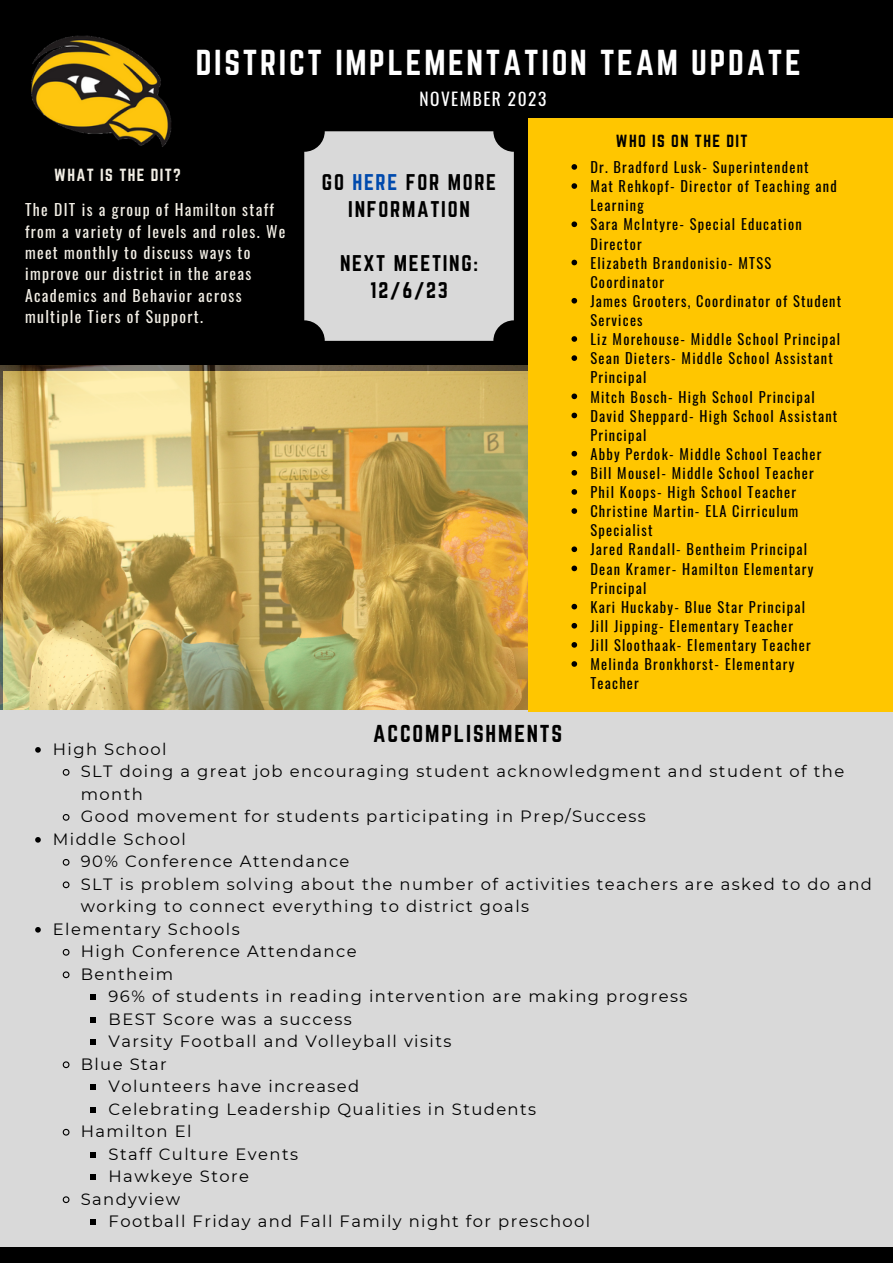
<style>
.page{position:relative;width:893px;height:1264px;background:#fff}
.page>*{position:absolute;margin:0;border:0;box-sizing:border-box;transform-origin:0 0}
.t1{font:31.5px "Norwester";letter-spacing:.085em;color:#fff}
.t2{font:21.45px "Norwester";letter-spacing:.085em;color:#000}
.t3{font:19.8px/27px "Norwester";letter-spacing:.085em;color:#000;text-align:center}
.t4{font:17.4px "Oswald";letter-spacing:.085em;color:#fff}
.t5{font:16.35px/22.5px "Montserrat";letter-spacing:.085em;color:#000}
.t6{font:15.75px/21.3px "Oswald";letter-spacing:.085em;color:#f2eee5}
.t7{font:15.45px "Norwester";letter-spacing:.085em;color:#f2eee5}
.t8{font:15.45px "Norwester";letter-spacing:.085em;color:#000}
.t9{font:14.4px/19px "Oswald";letter-spacing:.085em;color:#000}
.s1{color:#004aad}
</style>
<div class="page">
<div style="left:0;top:0;width:892px;height:1262px;background:#000"></div>
<img style="left:31px;top:35px;width:141px;height:112px">
<div style="left:304px;top:131px;width:210px;height:210px;background:#d9d9d9;border-radius:20px"></div>
<img style="left:0;top:365px;width:528px;height:345px">
<div style="left:0;top:710px;width:892px;height:536px;background:#d9d9d9"></div>
<div style="left:528px;top:119px;width:364px;height:593px;background:#ffc600"></div>
<svg style="left:571px;top:164px;width:6px;height:6px"></svg>
<svg style="left:571px;top:183px;width:6px;height:6px"></svg>
<svg style="left:571px;top:221px;width:6px;height:6px"></svg>
<svg style="left:571px;top:260px;width:6px;height:5px"></svg>
<svg style="left:571px;top:298px;width:6px;height:5px"></svg>
<svg style="left:571px;top:336px;width:6px;height:6px"></svg>
<svg style="left:571px;top:355px;width:6px;height:6px"></svg>
<svg style="left:571px;top:393px;width:6px;height:6px"></svg>
<svg style="left:571px;top:412px;width:6px;height:6px"></svg>
<svg style="left:571px;top:451px;width:6px;height:5px"></svg>
<svg style="left:571px;top:470px;width:6px;height:5px"></svg>
<svg style="left:571px;top:489px;width:6px;height:6px"></svg>
<svg style="left:571px;top:508px;width:6px;height:6px"></svg>
<svg style="left:571px;top:546px;width:6px;height:6px"></svg>
<svg style="left:571px;top:565px;width:6px;height:6px"></svg>
<svg style="left:571px;top:604px;width:6px;height:5px"></svg>
<svg style="left:571px;top:623px;width:6px;height:5px"></svg>
<svg style="left:571px;top:642px;width:6px;height:5px"></svg>
<svg style="left:571px;top:661px;width:6px;height:5px"></svg>
<svg style="left:35px;top:747px;width:6px;height:5px"></svg>
<svg style="left:62px;top:769px;width:8px;height:7px"></svg>
<svg style="left:62px;top:814px;width:8px;height:7px"></svg>
<svg style="left:35px;top:837px;width:6px;height:5px"></svg>
<svg style="left:62px;top:859px;width:8px;height:7px"></svg>
<svg style="left:62px;top:881px;width:8px;height:8px"></svg>
<svg style="left:35px;top:927px;width:6px;height:5px"></svg>
<svg style="left:62px;top:949px;width:8px;height:7px"></svg>
<svg style="left:62px;top:971px;width:8px;height:8px"></svg>
<svg style="left:90px;top:994px;width:6px;height:6px"></svg>
<svg style="left:90px;top:1017px;width:6px;height:5px"></svg>
<svg style="left:90px;top:1039px;width:6px;height:6px"></svg>
<svg style="left:62px;top:1061px;width:8px;height:7px"></svg>
<svg style="left:90px;top:1084px;width:6px;height:6px"></svg>
<svg style="left:90px;top:1107px;width:6px;height:5px"></svg>
<svg style="left:62px;top:1128px;width:8px;height:8px"></svg>
<svg style="left:90px;top:1152px;width:6px;height:5px"></svg>
<svg style="left:90px;top:1174px;width:6px;height:5px"></svg>
<svg style="left:62px;top:1196px;width:8px;height:7px"></svg>
<svg style="left:90px;top:1219px;width:6px;height:5px"></svg>
<p class="t1" style="left:196px;top:43px;width:606px">DISTRICT IMPLEMENTATION TEAM UPDATE</p>
<p class="t7" style="left:54px;top:166px;width:128px">WHAT IS THE DIT?</p>
<p class="t6" style="left:25px;top:198px;width:262px">The DIT is a group of Hamilton staff from a variety of levels and roles. We meet monthly to discuss ways to improve our district in the areas<br>Academics and Behavior across multiple Tiers of Support.</p>
<p class="t4" style="left:419px;top:85px;width:128px">NOVEMBER 2023</p>
<p class="t3" style="left:322px;top:168px;width:176px">GO <span class="s1">HERE</span> FOR MORE<br>INFORMATION</p>
<p class="t3" style="left:340px;top:249px;width:140px">NEXT MEETING:<br>12/6/23</p>
<p class="t8" style="left:616px;top:131px;width:133px">WHO IS ON THE DIT</p>
<p class="t9" style="left:590px;top:157px;width:220px">Dr. Bradford Lusk- Superintendent</p>
<p class="t9" style="left:590px;top:176px;width:248px">Mat Rehkopf- Director of Teaching and<br>Learning</p>
<p class="t9" style="left:590px;top:214px;width:213px">Sara McIntyre- Special Education<br>Director</p>
<p class="t9" style="left:590px;top:253px;width:182px">Elizabeth Brandonisio- MTSS<br>Coordinator</p>
<p class="t9" style="left:590px;top:291px;width:252px">James Grooters, Coordinator of Student<br>Services</p>
<p class="t9" style="left:590px;top:329px;width:251px">Liz Morehouse- Middle School Principal</p>
<p class="t9" style="left:590px;top:348px;width:244px">Sean Dieters- Middle School Assistant<br>Principal</p>
<p class="t9" style="left:590px;top:386px;width:226px">Mitch Bosch- High School Principal</p>
<p class="t9" style="left:590px;top:405px;width:248px">David Sheppard- High School Assistant<br>Principal</p>
<p class="t9" style="left:590px;top:444px;width:233px">Abby Perdok- Middle School Teacher</p>
<p class="t9" style="left:590px;top:463px;width:225px">Bill Mousel- Middle School Teacher</p>
<p class="t9" style="left:590px;top:482px;width:207px">Phil Koops- High School Teacher</p>
<p class="t9" style="left:590px;top:501px;width:209px">Christine Martin- ELA Cirriculum<br>Specialist</p>
<p class="t9" style="left:590px;top:539px;width:218px">Jared Randall- Bentheim Principal</p>
<p class="t9" style="left:590px;top:558px;width:224px">Dean Kramer- Hamilton Elementary<br>Principal</p>
<p class="t9" style="left:590px;top:596px;width:216px">Kari Huckaby- Blue Star Principal</p>
<p class="t9" style="left:590px;top:616px;width:204px">Jill Jipping- Elementary Teacher</p>
<p class="t9" style="left:590px;top:635px;width:222px">Jill Sloothaak- Elementary Teacher</p>
<p class="t9" style="left:590px;top:654px;width:205px">Melinda Bronkhorst- Elementary<br>Teacher</p>
<p class="t2" style="left:373px;top:720px;width:191px">ACCOMPLISHMENTS</p>
<p class="t5" style="left:53px;top:737px;width:115px">High School</p>
<p class="t5" style="left:81px;top:760px;width:765px">SLT doing a great job encouraging student acknowledgment and student of the month</p>
<p class="t5" style="left:81px;top:805px;width:566px">Good movement for students participating in Prep/Success</p>
<p class="t5" style="left:53px;top:827px;width:134px">Middle School</p>
<p class="t5" style="left:81px;top:850px;width:270px">90% Conference Attendance</p>
<p class="t5" style="left:81px;top:872px;width:792px">SLT is problem solving about the number of activities teachers are asked to do and working to connect everything to district goals</p>
<p class="t5" style="left:53px;top:917px;width:188px">Elementary Schools</p>
<p class="t5" style="left:81px;top:940px;width:277px">High Conference Attendance</p>
<p class="t5" style="left:81px;top:962px;width:94px">Bentheim</p>
<p class="t5" style="left:109px;top:985px;width:580px">96% of students in reading intervention are making progress</p>
<p class="t5" style="left:109px;top:1007px;width:245px">BEST Score was a success</p>
<p class="t5" style="left:109px;top:1030px;width:344px">Varsity Football and Volleyball visits</p>
<p class="t5" style="left:81px;top:1052px;width:88px">Blue Star</p>
<p class="t5" style="left:109px;top:1075px;width:252px">Volunteers have increased</p>
<p class="t5" style="left:109px;top:1097px;width:429px">Celebrating Leadership Qualities in Students</p>
<p class="t5" style="left:81px;top:1120px;width:112px">Hamilton El</p>
<p class="t5" style="left:109px;top:1142px;width:191px">Staff Culture Events</p>
<p class="t5" style="left:109px;top:1165px;width:142px">Hawkeye Store</p>
<p class="t5" style="left:81px;top:1187px;width:101px">Sandyview</p>
<p class="t5" style="left:109px;top:1210px;width:483px">Football Friday and Fall Family night for preschool</p>
</div>
